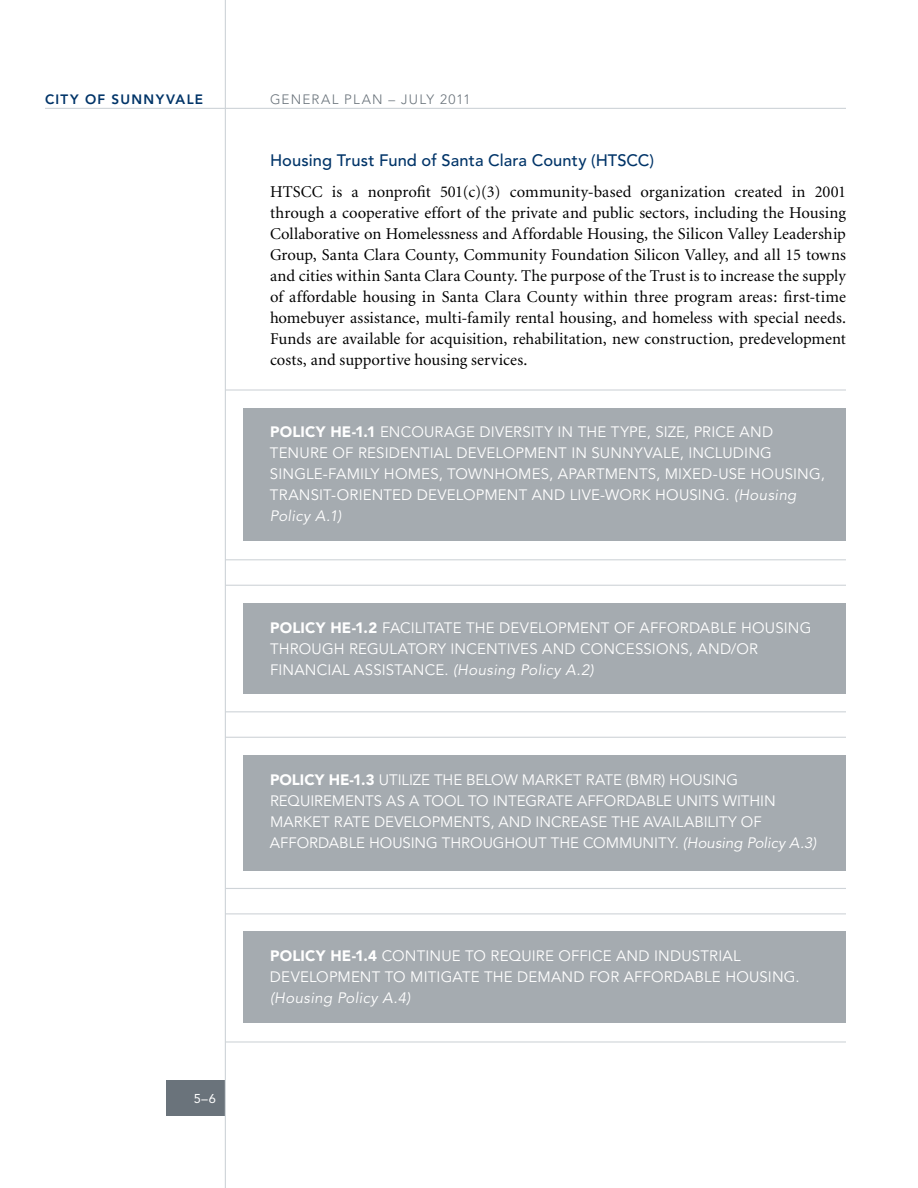
<style>
.page{position:relative;width:918px;height:1188px;background:#fff}
.page>*{position:absolute;margin:0;border:0;box-sizing:border-box;transform-origin:0 0}
.t1{font:16.5px/21px "Minion";color:#000;text-align:justify}
.t2{font:500 16.5px "Avenir";letter-spacing:.005em;color:#003468}
.t3{font:15px/21px "Avenir";letter-spacing:.015em;color:#fff}
.t4{font:15px/21px "Avenir";letter-spacing:-.005em;color:#fff}
.t5{font:italic 15px "Avenir";letter-spacing:.025em;color:#fff}
.t6{font:300 13.5px "Avenir";letter-spacing:.09em;color:#6a737b}
.t7{font:800 13.5px "Avenir";letter-spacing:.095em;color:#003468}
.t8{font:12.75px "Avenir";color:#fff}
.s1{font-weight:900}
.s2{font-style:italic}
</style>
<div class="page">
<div style="left:243px;top:408px;width:603px;height:133px;background:#a5abb0"></div>
<hr style="left:225px;top:389px;width:621px;height:2px;background:#cfd4d8">
<hr style="left:225px;top:559px;width:621px;height:1px;background:#cfd4d8">
<div style="left:243px;top:603px;width:603px;height:91px;background:#a5abb0"></div>
<hr style="left:225px;top:585px;width:621px;height:1px;background:#cfd4d8">
<hr style="left:225px;top:711px;width:621px;height:1px;background:#cfd4d8">
<div style="left:243px;top:755px;width:603px;height:116px;background:#a5abb0"></div>
<hr style="left:225px;top:737px;width:621px;height:1px;background:#cfd4d8">
<hr style="left:225px;top:888px;width:621px;height:1px;background:#cfd4d8">
<div style="left:243px;top:932px;width:603px;height:91px;background:#a5abb0"></div>
<hr style="left:225px;top:913px;width:621px;height:1px;background:#cfd4d8">
<hr style="left:225px;top:1041px;width:621px;height:2px;background:#cfd4d8">
<hr style="left:45px;top:108px;width:801px;height:1px;background:#cfd4d8">
<div style="left:166px;top:1080px;width:59px;height:36px;background:#6a737b"></div>
<hr style="left:225px;top:0;width:1px;height:1188px;background:#cfd4d8">
<p class="t7" style="left:45px;top:91px;width:160px">CITY OF SUNNYVALE</p>
<p class="t6" style="left:270px;top:91px;width:202px">GENERAL PLAN – JULY 2011</p>
<p class="t2" style="left:270px;top:150px;width:386px">H ousing Trust Fund of Santa Clara County (HTSCC)</p>
<p class="t1" style="left:270px;top:182px;width:578px">HTSCC is a nonprofit 501(c)(3) community-based organization created in 2001 through a cooperative effort of the private and public sectors, including the Housing Collaborative on Homelessness and Affordable Housing, the Silicon Valley Leadership Group, Santa Clara County, Community Foundation Silicon Valley, and all 15 towns and cities within Santa Clara County. The purpose of the Trust is to increase the supply of affordable housing in Santa Clara County within three program areas: first-time homebuyer assistance, multi-family rental housing, and homeless with special needs.<br>Funds are available for acquisition, rehabilitation, new construction, predevelopment costs, and supportive housing services.</p>
<p class="t3" style="left:270px;top:422px;width:505px;text-align:justify"><span class="s1">POLICY HE-1.1</span> ENCOURAGE DIVERSITY IN THE TYPE, SIZE, PRICE AND TENURE OF RESIDENTIAL DEVELOPM ENT IN SUNNYVALE, INCLUDING SINGLE-FAM</p>
<p class="t3" style="left:360px;top:464px;width:209px">ILY HOM ES, TOWNHOM ES, APARTM</p>
<p class="t3" style="left:618px;top:464px;width:208px">ENTS, M IXED-USE HOUSING,</p>
<p class="t3" style="left:270px;top:485px;width:528px;text-indent:29px">NSIT-ORIENTED DEVELOPM ENT AND LIVE-WORK HOUSING. <span class="s2">(Housing<br>Policy A.1)</span></p>
<p class="t3" style="left:270px;top:485px;width:11px">TRA</p>
<p class="t3" style="left:270px;top:617px;width:543px"><span class="s1">POLICY HE-1.2</span> FACILITATE THE DEVELOPM ENT OF AFFORDABLE HOUSING<br>THROUGH REGULATORY INCENTIVES AND CONCESSIONS, AND/OR<br>FINANCIAL ASS ISTANCE. <span class="s2">(Housing Policy A.2)</span></p>
<p class="t4" style="left:270px;top:769px;width:507px"><span class="s1">POLICY HE-1.3</span> UTILIZE THE BELOW MARKET RATE (BMR) H OUSING<br>REQUIREM ENTS AS A TOOL TO INTEGRATE AFFORDABLE UNITS WITHIN<br>MAR</p>
<p class="t3" style="left:270px;top:811px;width:548px;text-indent:33px">KET RATE DEVELOPM ENTS, AND INCREAS E THE AVAILABILITY OF<br>AFFORDABLE HOUSING THROUGHOUT THE COMM UNITY. <span class="s2">(Housing Policy A.3)</span></p>
<p class="t8" style="left:194px;top:1091px;width:24px">5–6</p>
<p class="t3" style="left:270px;top:946px;width:531px"><span class="s1">POLICY HE-1.4</span> CONTINUE TO REQUIRE OFFICE AND INDUSTRIAL<br>DEVELOPM ENT TO M ITIGATE THE DEMAND FOR AFFORDABLE HOUSING.</p>
<p class="t5" style="left:270px;top:990px;width:142px">(Housing Policy A.4)</p>
</div>
